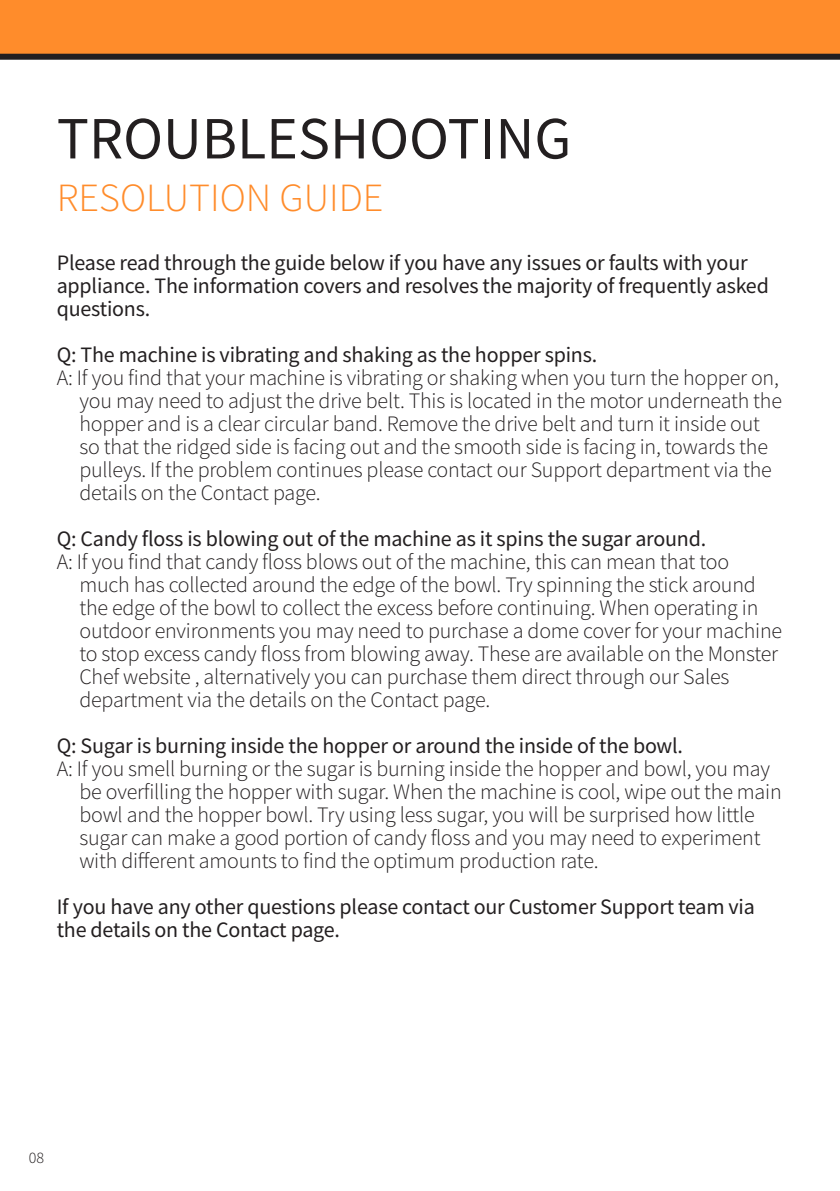
<style>
.page{position:relative;width:840px;height:1191px;background:#fff}
.page>*{position:absolute;margin:0;border:0;box-sizing:border-box;transform-origin:0 0}
.t1{font:60px "Source Sans Pro";color:#231f20}
.t2{font:300 40px "Source Sans Pro";color:#ff8c2b}
.t3{font:300 22px/23px "Source Sans Pro";letter-spacing:-.01em;color:#231f20}
.t4{font:22px/23px "Source Sans Pro";letter-spacing:-.01em;color:#231f20}
.t5{font:300 16px "Source Sans Pro";color:#231f20}
</style>
<div class="page">
<div style="left:0;top:0;width:839px;height:57px;background:#ff8c2b"></div>
<div style="left:0;top:54px;width:839px;height:6px;background:#231f20"></div>
<p class="t1" style="left:57px;top:100px;width:516px">TROUBLESHOOTING</p>
<p class="t2" style="left:57px;top:173px;width:328px">RESOLUTION GUIDE</p>
<p class="t4" style="left:57px;top:251px;width:713px">Please read through the guide below if you have any issues or faults with your appliance. The information covers and resolves the majority of frequently asked questions.</p>
<p class="t4" style="left:57px;top:343px;width:541px">Q: The machine is vibrating and shaking as the hopper spins.</p>
<p class="t3" style="left:79px;top:366px;width:703px;text-indent:-23px">A: If you find that your machine is vibrating or shaking when you turn the hopper on, you may need to adjust the drive belt. This is located in the motor underneath the hopper and is a clear circular band. Remove the drive belt and turn it inside out so that the ridged side is facing out and the smooth side is facing in, towards the pulleys. If the problem continues please contact our Support department via the details on the Contact page.</p>
<p class="t4" style="left:57px;top:527px;width:650px">Q: Candy floss is blowing out of the machine as it spins the sugar around.</p>
<p class="t3" style="left:79px;top:550px;width:703px;text-indent:-23px">A: If you find that candy floss blows out of the machine, this can mean that too much has collected around the edge of the bowl. Try spinning the stick around the edge of the bowl to collect the excess before continuing. When operating in outdoor environments you may need to purchase a dome cover for your machine to stop excess candy floss from blowing away. These are available on the Monster Chef website , alternatively you can purchase them direct through our Sales department via the details on the Contact page.</p>
<p class="t4" style="left:57px;top:734px;width:627px">Q: Sugar is burning inside the hopper or around the inside of the bowl.</p>
<p class="t3" style="left:79px;top:757px;width:703px;text-indent:-23px">A: If you smell burning or the sugar is burning inside the hopper and bowl, you may be overfilling the hopper with sugar. When the machine is cool, wipe out the main bowl and the hopper bowl. Try using less sugar, you will be surprised how little sugar can make a good portion of candy floss and you may need to experiment with different amounts to find the optimum production rate.</p>
<p class="t4" style="left:57px;top:895px;width:699px">If you have any other questions please contact our Customer Support team via the details on the Contact page.</p>
<p class="t5" style="left:29px;top:1147px;width:17px">08</p>
</div>
